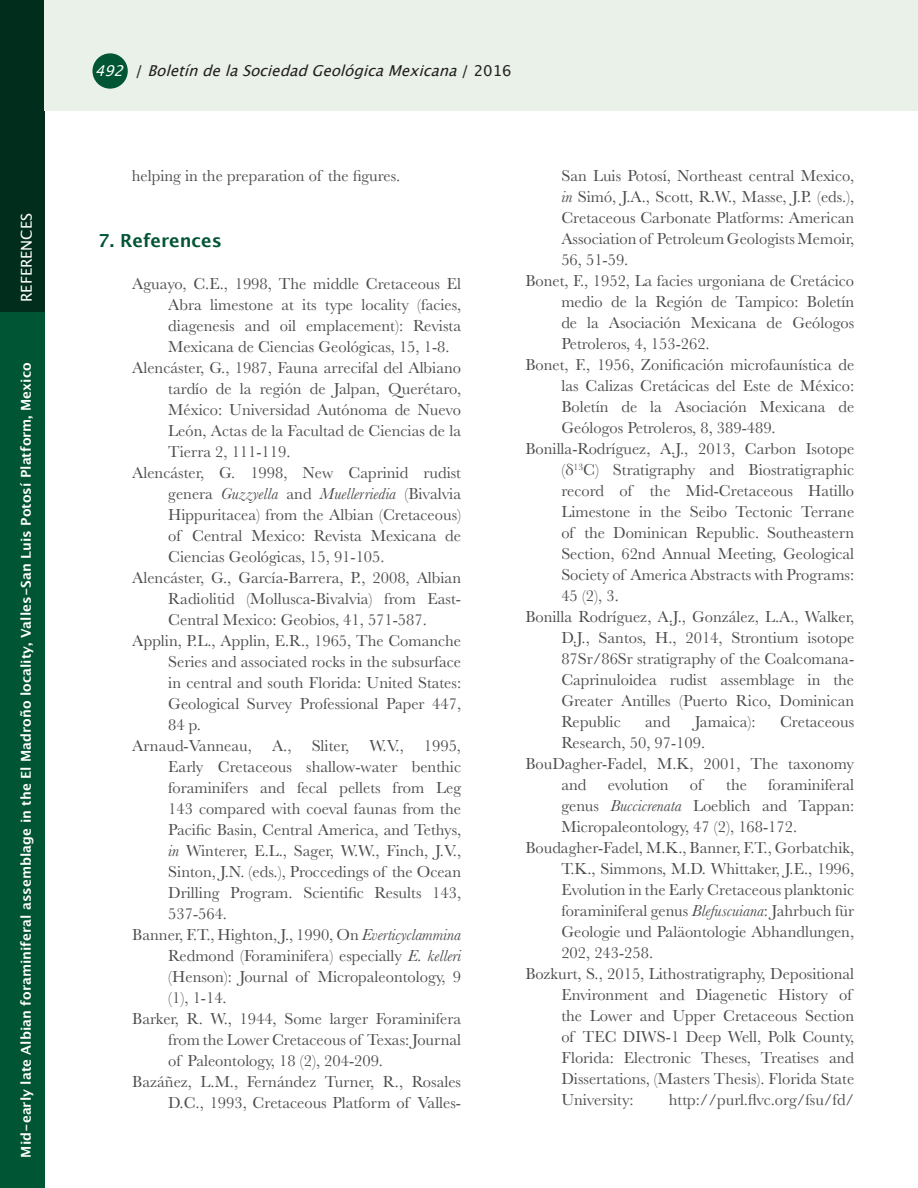
<style>
.page{position:relative;width:918px;height:1188px;background:#fff}
.page>*{position:absolute;margin:0;border:0;box-sizing:border-box;transform-origin:0 0}
.Subtítulos-texto{font:700 18px "Lucida Grande";color:#005534}
.Referencias{font:16.5px/21px "Baskerville";color:#4b4c4d;text-align:justify}
.Texto-sangría{font:16.5px "Baskerville";color:#4b4c4d}
.t1{font:italic 15px "Lucida Grande";color:#231f20}
.Pie_de_foto{font:15px "Lucida Grande";color:#fff}
.t2{font:700 13.5px "Lucida Grande";color:#fff}
.s1{color:#fff}
.s2{font-style:normal}
.s3{font-style:italic}
</style>
<div class="page">
<div style="left:0;top:311px;width:44px;height:877px;background:#005534"></div>
<div style="left:0;top:0;width:44px;height:311px;background:#012d1c"></div>
<div style="left:44px;top:0;width:874px;height:111px;background:#e9f1e8"></div>
<div style="left:92px;top:53px;width:36px;height:36px;background:#005534;border-radius:50%"></div>
<p class="Pie_de_foto" style="left:18px;top:302px;width:91px;rotate:-90deg">REFERENCES</p>
<p class="t2" style="left:15px;top:1158px;width:797px;rotate:-90deg">Mid-early late Albian foraminiferal assemblage in the El Madroño locality, Valles-San Luis Potosí Platform, Mexico</p>
<p class="t1" style="left:95px;top:62px;width:418px"><span class="s1">492</span> <span class="s2">/</span> BoletíndelaSociedadGeológicaMexicana<span class="s2">/ 2 0 1 6</span></p>
<p class="Texto-sangría" style="left:132px;top:165px;width:270px">helping in the preparation of the figures.</p>
<p class="Subtítulos-texto" style="left:98px;top:226px;width:126px">7. References</p>
<p class="Referencias" style="left:168px;top:274px;width:294px;text-indent:-36px">Aguayo, C.E., 1998, The middle Cretaceous El Abra limestone at its type locality (facies, diagenesis and oil emplacement): Revista Mexicana de Ciencias Geológicas, 15, 1-8.</p>
<p class="Referencias" style="left:168px;top:358px;width:294px;text-indent:-36px">Alencáster, G., 1987, Fauna arrecifal del Albiano tardío de la región de Jalpan, Querétaro, México: Universidad Autónoma de Nuevo León, Actas de la Facultad de Ciencias de la Tierra 2, 111-119.</p>
<p class="Referencias" style="left:168px;top:463px;width:294px;text-indent:-36px">Alencáster, G. 1998, New Caprinid rudist genera <span class="s3">Guzzyella</span> and <span class="s3">Muellerriedia</span> (Bivalvia Hippuritacea) from the Albian (Cretaceous) of Central Mexico: Revista Mexicana de Ciencias Geológicas, 15, 91-105.</p>
<p class="Referencias" style="left:168px;top:568px;width:294px;text-indent:-36px">Alencáster, G., García-Barrera, P., 2008, Albian Radiolitid (Mollusca-Bivalvia) from East-Central Mexico: Geobios, 41, 571-587.</p>
<p class="Referencias" style="left:168px;top:631px;width:294px;text-indent:-36px">Applin, P.L., Applin, E.R., 1965, The Comanche Series and associated rocks in the subsurface in central and south Florida: United States:<br>Geological Survey Professional Paper 447, 84 p.</p>
<p class="Referencias" style="left:168px;top:736px;width:294px;text-indent:-36px">Arnaud-Vanneau, A., Sliter, W.V., 1995, Early Cretaceous shallow-water benthic foraminifers and fecal pellets from Leg 143 compared with coeval faunas from the Pacific Basin, Central America, and Tethys, <span class="s3">in</span> Winterer, E.L., Sager, W.W., Finch, J.V., Sinton, J.N. (eds.), Proccedings of the Ocean Drilling Program. Scientific Results 143, 537-564.</p>
<p class="Referencias" style="left:168px;top:925px;width:294px;text-indent:-36px">Banner, F.T., Highton, J., 1990, On <span class="s3">Everticyclammina </span>Redmond (Foraminifera) especially <span class="s3">E. kelleri </span>(Henson): Journal of Micropaleontology, 9 (1), 1-14.</p>
<p class="Referencias" style="left:168px;top:1009px;width:294px;text-indent:-36px">Barker, R. W., 1944, Some larger Foraminifera from the Lower Cretaceous of Texas: Journal of Paleontology, 18 (2), 204-209.</p>
<p class="Referencias" style="left:132px;top:1072px;width:330px;text-align:right">Bazáñez, L.M., Fernández Turner, R., Rosales<br>D.C., 1993, Cretaceous Platform of Valles-</p>
<p class="Referencias" style="left:561px;top:166px;width:294px">San Luis Potosí, Northeast central Mexico, <span class="s3">in</span> Simó, J.A., Scott, R.W., Masse, J.P. (eds.), Cretaceous Carbonate Platforms: American Association of Petroleum Geologists Memoir, 56, 51-59.</p>
<p class="Referencias" style="left:561px;top:271px;width:294px;text-indent:-36px">Bonet, F., 1952, La facies urgoniana de Cretácico medio de la Región de Tampico: Boletín de la Asociación Mexicana de Geólogos Petroleros, 4, 153-262.</p>
<p class="Referencias" style="left:561px;top:355px;width:294px;text-indent:-36px">Bonet, F., 1956, Zonificación microfaunística de las Calizas Cretácicas del Este de México:<br>Boletín de la Asociación Mexicana de Geólogos Petroleros, 8, 389-489.</p>
<p class="Referencias" style="left:561px;top:439px;width:294px;text-indent:-36px">Bonilla-Rodríguez, A.J., 2013, Carbon Isotope (δ<sup>13</sup>C) Stratigraphy and Biostratigraphic record of the Mid-Cretaceous Hatillo Limestone in the Seibo Tectonic Terrane of the Dominican Republic. Southeastern Section, 62nd Annual Meeting, Geological Society of America Abstracts with Programs:<br>45 (2), 3.</p>
<p class="Referencias" style="left:561px;top:607px;width:294px;text-indent:-36px">Bonilla Rodríguez, A.J., González, L.A., Walker, D.J., Santos, H., 2014, Strontium isotope 87Sr/86Sr stratigraphy of the Coalcomana-Caprinuloidea rudist assemblage in the Greater Antilles (Puerto Rico, Dominican Republic</p>
<p class="Referencias" style="left:645px;top:712px;width:27px">and</p>
<p class="Referencias" style="left:695px;top:712px;width:62px">Jamaica):</p>
<p class="Referencias" style="left:780px;top:712px;width:76px">Cretaceous</p>
<p class="Referencias" style="left:561px;top:733px;width:145px">Research, 50, 97-109.</p>
<p class="Referencias" style="left:561px;top:754px;width:294px;text-indent:-36px">BouDagher-Fadel, M.K, 2001, The taxonomy and</p>
<p class="Referencias" style="left:561px;top:775px;width:294px;text-indent:207px">foraminiferal genus <span class="s3">Buccicrenata</span> Loeblich and Tappan:<br>Micropaleontology, 47 (2), 168-172.</p>
<p class="Referencias" style="left:561px;top:838px;width:294px;text-indent:-36px">Boudagher-Fadel, M.K., Banner, F.T., Gorbatchik, T.K., Simmons, M.D. Whittaker, J.E., 1996, Evolution in the Early Cretaceous planktonic foraminiferal genus <span class="s3">Blefuscuiana</span>: Jahrbuch für Geologie und Paläontologie Abhandlungen, 202, 243-258.</p>
<p class="Referencias" style="left:561px;top:964px;width:294px;text-align:left;text-indent:-36px">Bozkurt, S., 2015, Lithostratigraphy, Depositional Environment and Diagenetic History of the Lower and Upper Cretaceous Section of TEC DIWS-1 Deep Well, Polk County, Florida: Electronic Theses, Treatises and Dissertations, (Masters Thesis). Florida State University:</p>
<p class="Referencias" style="left:608px;top:775px;width:63px">evolution</p>
<p class="Referencias" style="left:690px;top:775px;width:14px">of</p>
<p class="Referencias" style="left:726px;top:775px;width:22px">the</p>
<p class="Referencias" style="left:669px;top:1090px;width:187px">http://purl.flvc.org/fsu/fd/</p>
</div>
